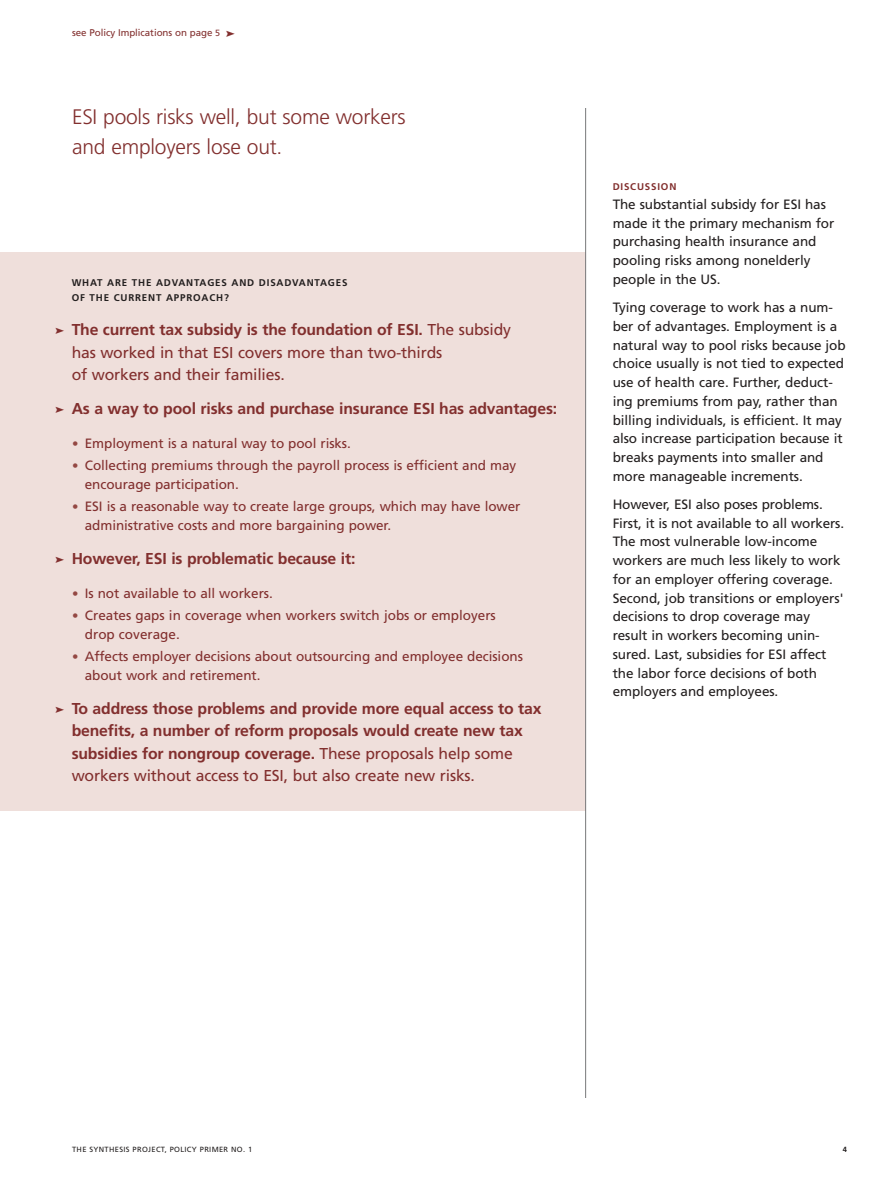
<style>
.page{position:relative;width:879px;height:1188px;background:#fff}
.page>*{position:absolute;margin:0;border:0;box-sizing:border-box;transform-origin:0 0}
.t1{font:300 21px/30px "Frutiger";letter-spacing:-.01em;color:#822f2e}
.t2{font:700 15.75px/22.5px "Frutiger";letter-spacing:-.01em;color:#822f2e}
.t3{font:15.75px/22.5px "Frutiger";letter-spacing:-.01em;color:#822f2e}
.t4{font:13.5px/18.8px "Frutiger";letter-spacing:-.005em;color:#231f1f}
.t5{font:13.5px/18.8px "Frutiger";letter-spacing:-.005em;color:#822f2e}
.t6{font:700 9.75px/15px "Frutiger";letter-spacing:.085em;color:#231f1f}
.t7{font:9.75px "Frutiger";letter-spacing:-.005em;color:#822f2e}
.t8{font:700 9.75px "Frutiger";letter-spacing:.085em;color:#822f2e}
.t9{font:7.5px "Frutiger";letter-spacing:.045em;color:#231f1f}
.t10{font:700 7.5px "Frutiger";color:#231f1f}
.s1{font-size:9px}
.s2{font-family:"Geometric Arrows";font-size:10.5px}
.s3{font-weight:700}
.s4{font-family:"Geometric Arrows";font-weight:400;font-size:10.5px}
.s5{font-size:12.75px;color:#944843}
.s6{font-weight:400}
</style>
<div class="page">
<div style="left:0;top:252px;width:585px;height:559px;background:#efdfdb"></div>
<hr style="left:585px;top:108px;width:1px;height:990px;background:#77787a">
<p class="t7" style="left:72px;top:29px;width:165px">see Policy Implications on page <span class="s1">5</span> <span class="s2">E</span></p>
<h1 class="t1" style="left:72px;top:103px;width:335px">ESI pools risks well, but some workers and employers lose out.</h1>
<p class="t6" style="left:72px;top:276px;width:277px">WHAT ARE THE ADVANTAGES AND DISADVANTAGES<br>OF THE CURRENT APPROACH?</p>
<p class="t3" style="left:72px;top:320px;width:440px;text-indent:-17px"><span class="s2">E</span> <span class="s3">The current tax subsidy is the foundation of ESI.</span> The subsidy has worked in that ESI covers more than two-thirds<br>of workers and their families.</p>
<p class="t2" style="left:55px;top:398px;width:503px"><span class="s4">E</span> As a way to pool risks and purchase insurance ESI has advantages:</p>
<p class="t5" style="left:72px;top:435px;width:280px"><span class="s5">•</span> Employment is a natural way to pool risks.</p>
<p class="t5" style="left:85px;top:457px;width:432px;text-indent:-13px"><span class="s5">•</span> Collecting premiums through the payroll process is efficient and may encourage participation.</p>
<p class="t5" style="left:85px;top:498px;width:437px;text-indent:-13px"><span class="s5">•</span> ESI is a reasonable way to create large groups, which may have lower administrative costs and more bargaining power.</p>
<p class="t2" style="left:55px;top:548px;width:301px"><span class="s4">E</span> However, ESI is problematic because it:</p>
<p class="t5" style="left:72px;top:585px;width:202px"><span class="s5">•</span> Is not available to all workers.</p>
<p class="t5" style="left:85px;top:607px;width:412px;text-indent:-13px"><span class="s5">•</span> Creates gaps in coverage when workers switch jobs or employers drop coverage.</p>
<p class="t5" style="left:85px;top:648px;width:439px;text-indent:-13px"><span class="s5">•</span> Affects employer decisions about outsourcing and employee decisions about work and retirement.</p>
<p class="t2" style="left:72px;top:698px;width:471px;text-indent:-16px"><span class="s4">E</span> To address those problems and provide more equal access to tax benefits, a number of reform proposals would create new tax subsidies for nongroup coverage. <span class="s6">These proposals help some workers without access to ESI, but also create new risks.</span></p>
<p class="t8" style="left:612px;top:183px;width:65px">DISCUSSION</p>
<p class="t4" style="left:612px;top:196px;width:223px">The substantial subsidy for ESI has made it the primary mechanism for purchasing health insurance and pooling risks among nonelderly people in the US.</p>
<p class="t4" style="left:612px;top:299px;width:234px">Tying coverage to work has a num&shy;ber of advantages. Employment is a natural way to pool risks because job choice usually is not tied to expected use of health care. Further, deduct&shy;ing premiums from pay, rather than billing individuals, is efficient. It may also increase participation because it breaks payments into smaller and more manageable increments.</p>
<p class="t4" style="left:612px;top:496px;width:233px">However, ESI also poses problems.<br>First, it is not available to all workers.<br>The most vulnerable low-income workers are much less likely to work for an employer offering coverage.<br>Second, job transitions or employers' decisions to drop coverage may result in workers becoming unin&shy;sured. Last, subsidies for ESI affect the labor force decisions of both employers and employees.</p>
<p class="t9" style="left:72px;top:1146px;width:182px">THE SYNTHESIS PROJECT, POLICY PRIMER NO. 1</p>
<p class="t10" style="left:842px;top:1146px;width:6px">4</p>
</div>
